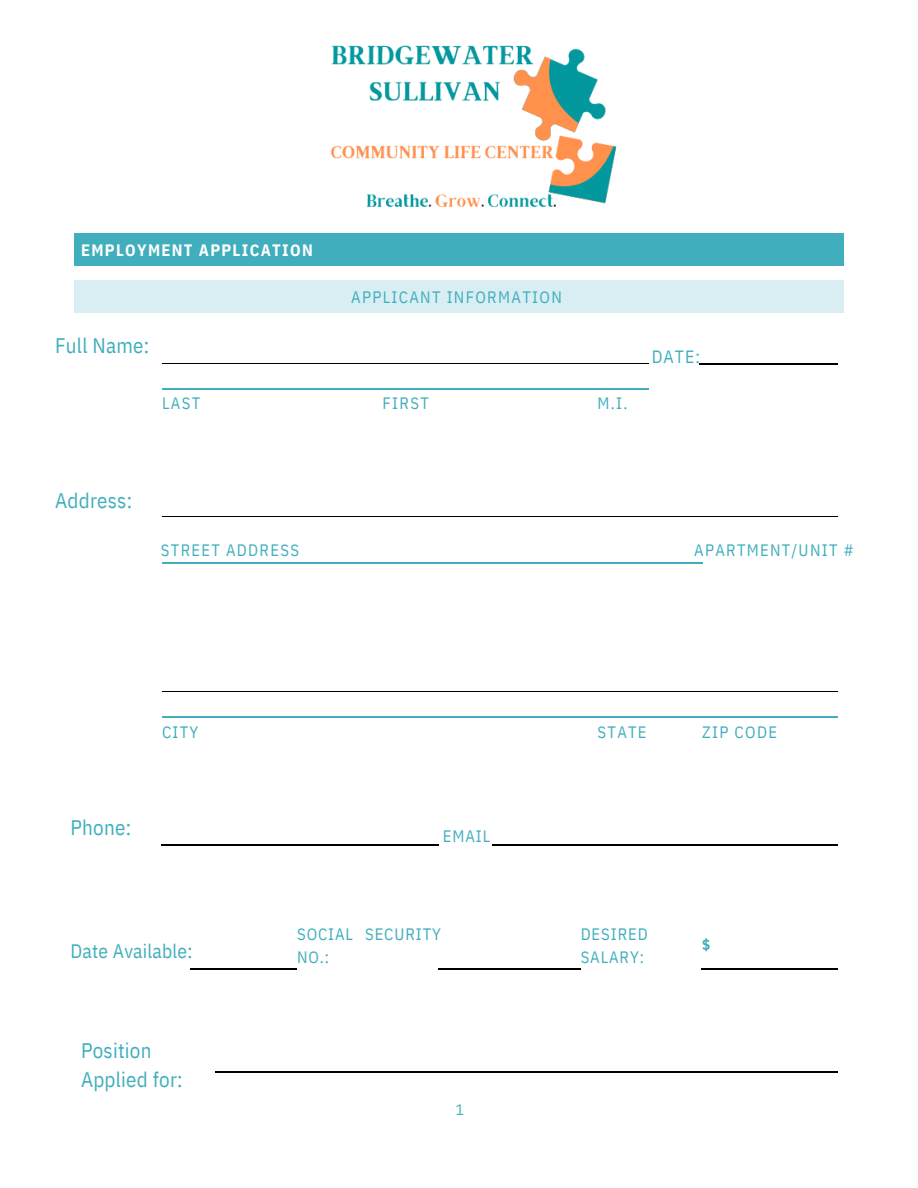
<style>
.page{position:relative;width:918px;height:1188px;background:#fff}
.page>*{position:absolute;margin:0;border:0;box-sizing:border-box;transform-origin:0 0}
.t1{font:21px/29.2px "IBM Plex Sans Cond";letter-spacing:.01em;color:#41aebd}
.t2{font:19.5px "IBM Plex Sans Cond";letter-spacing:.01em;color:#41aebd}
.t3{font:17.7px "IBM Plex Sans Cond";color:#41aebd}
.t4{font:16.5px "IBM Plex Sans Cond";letter-spacing:.08em;color:#41aebd}
.t5{font:16.5px/22.5px "IBM Plex Sans Cond";letter-spacing:.055em;color:#41aebd}
.t6{font:700 16.5px "IBM Plex Sans Cond";letter-spacing:.08em;color:#fff}
.t7{font:15px "IBM Plex Sans Cond";color:#41aebd}
.t8{font:700 15px "IBM Plex Sans Cond";color:#41aebd}
</style>
<div class="page">
<hr style="left:190px;top:969px;width:107px;height:1px;background:#000">
<hr style="left:161px;top:845px;width:278px;height:1px;background:#000">
<hr style="left:438px;top:969px;width:143px;height:1px;background:#000">
<hr style="left:162px;top:388px;width:221px;height:1px;background:#41aebd">
<hr style="left:383px;top:388px;width:215px;height:1px;background:#41aebd">
<hr style="left:598px;top:388px;width:50px;height:1px;background:#41aebd">
<hr style="left:162px;top:363px;width:221px;height:1px;background:#000">
<hr style="left:384px;top:363px;width:214px;height:1px;background:#000">
<hr style="left:599px;top:363px;width:49px;height:1px;background:#000">
<hr style="left:162px;top:563px;width:540px;height:1px;background:#41aebd">
<hr style="left:215px;top:1071px;width:622px;height:1px;background:#000">
<hr style="left:492px;top:845px;width:345px;height:1px;background:#000">
<hr style="left:699px;top:363px;width:138px;height:1px;background:#000">
<hr style="left:701px;top:969px;width:136px;height:1px;background:#000">
<hr style="left:162px;top:716px;width:436px;height:1px;background:#41aebd">
<hr style="left:598px;top:716px;width:104px;height:1px;background:#41aebd">
<hr style="left:702px;top:716px;width:135px;height:1px;background:#41aebd">
<hr style="left:162px;top:516px;width:540px;height:1px;background:#000">
<hr style="left:703px;top:516px;width:134px;height:1px;background:#000">
<hr style="left:162px;top:691px;width:436px;height:1px;background:#000">
<hr style="left:598px;top:691px;width:104px;height:1px;background:#000">
<hr style="left:703px;top:691px;width:134px;height:1px;background:#000">
<div style="left:79px;top:238px;width:761px;height:23px;background:#41aebd"></div>
<svg style="left:74px;top:234px;width:5px;height:4px"></svg>
<hr style="left:79px;top:234px;width:761px;height:4px;background:#41aebd">
<svg style="left:840px;top:234px;width:4px;height:4px"></svg>
<svg style="left:74px;top:261px;width:5px;height:5px"></svg>
<div style="left:79px;top:261px;width:761px;height:5px;background:#41aebd"></div>
<svg style="left:840px;top:261px;width:4px;height:5px"></svg>
<div style="left:74px;top:238px;width:5px;height:23px;background:#41aebd"></div>
<hr style="left:840px;top:238px;width:4px;height:23px;background:#41aebd">
<div style="left:79px;top:285px;width:761px;height:23px;background:#d8eef2"></div>
<svg style="left:74px;top:281px;width:5px;height:4px"></svg>
<hr style="left:79px;top:281px;width:761px;height:4px;background:#d8eef2">
<svg style="left:840px;top:281px;width:4px;height:4px"></svg>
<svg style="left:74px;top:308px;width:5px;height:4px"></svg>
<hr style="left:79px;top:308px;width:761px;height:4px;background:#d8eef2">
<svg style="left:840px;top:308px;width:4px;height:4px"></svg>
<div style="left:74px;top:285px;width:5px;height:23px;background:#d8eef2"></div>
<hr style="left:840px;top:285px;width:4px;height:23px;background:#d8eef2">
<img style="left:330px;top:45px;width:287px;height:163px">
<p class="t6" style="left:81px;top:239px;width:233px">EMPLOYMENT APPLICATION</p>
<p class="t1" style="left:55px;top:331px;width:96px">Full Name:</p>
<p class="t4" style="left:162px;top:393px;width:40px">LAST</p>
<p class="t1" style="left:55px;top:486px;width:78px">Address:</p>
<p class="t4" style="left:161px;top:539px;width:140px">STREET ADDRESS</p>
<p class="t4" style="left:351px;top:286px;width:212px">APPLICANT INFORMATION</p>
<p class="t4" style="left:383px;top:393px;width:48px">FIRST</p>
<p class="t4" style="left:598px;top:393px;width:32px">M.I.</p>
<p class="t3" style="left:652px;top:345px;width:50px">DATE:</p>
<p class="t4" style="left:694px;top:539px;width:161px">APARTMENT/UNIT #</p>
<p class="t1" style="left:71px;top:812px;width:62px">Phone:</p>
<p class="t4" style="left:162px;top:721px;width:38px">CITY</p>
<p class="t2" style="left:71px;top:938px;width:123px">Date Available:</p>
<p class="t1" style="left:81px;top:1036px;width:103px">Position<br>Applied for:</p>
<p class="t4" style="left:443px;top:825px;width:49px">EMAIL</p>
<p class="t5" style="left:297px;top:923px;width:145px">SOCIAL SECURITY<br>NO.:</p>
<p class="t7" style="left:456px;top:1100px;width:10px">1</p>
<p class="t4" style="left:598px;top:721px;width:51px">STATE</p>
<p class="t4" style="left:702px;top:721px;width:76px">ZIP CODE</p>
<p class="t5" style="left:581px;top:923px;width:69px">DESIRED<br>SALARY:</p>
<p class="t8" style="left:702px;top:934px;width:10px">$</p>
</div>
